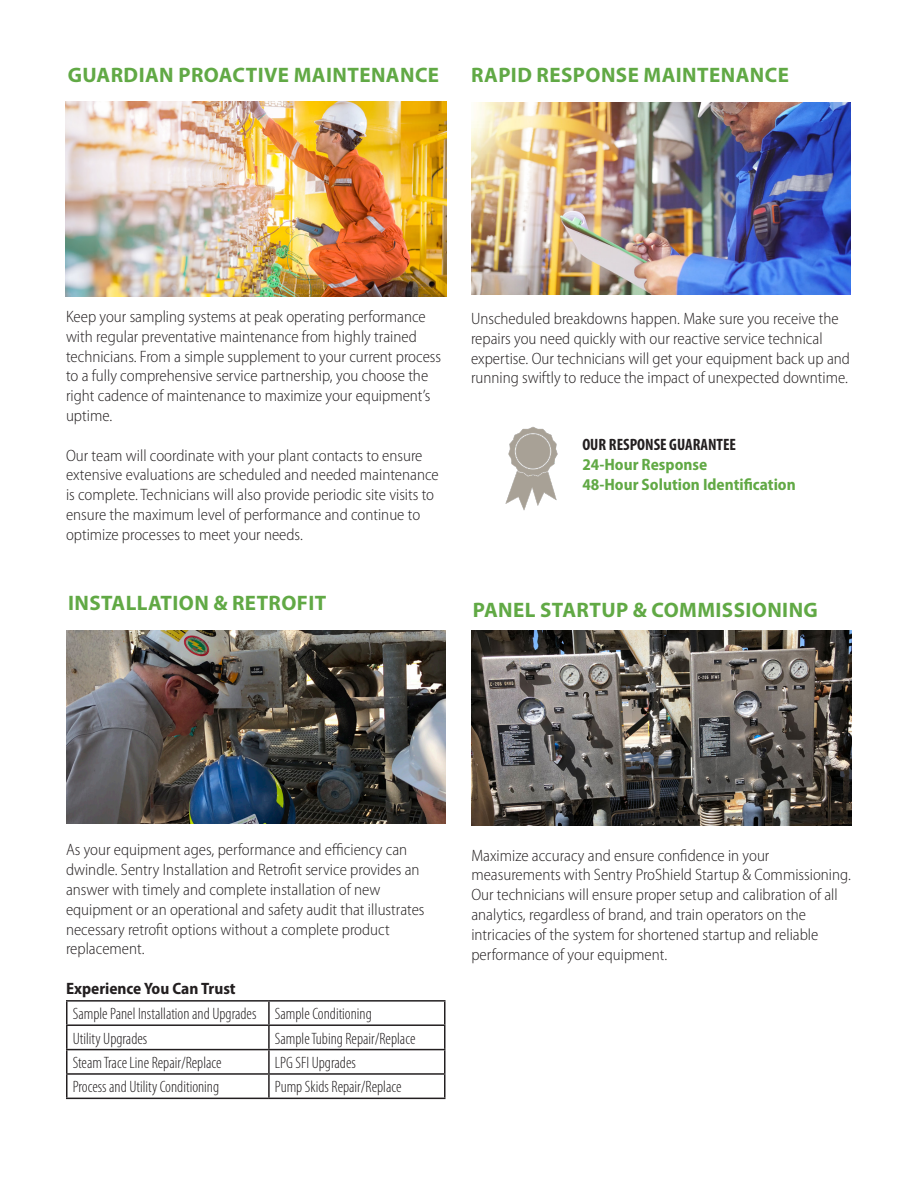
<style>
.page{position:relative;width:918px;height:1188px;background:#fff}
.page>*{position:absolute;margin:0;border:0;box-sizing:border-box;transform-origin:0 0}
.Subhead_-_All_Caps_1{font:700 21px "Myriad Pro";letter-spacing:.02em;color:#61a945}
.t1{font:300 semi-condensed 16.5px/19.8px "Myriad Pro";color:#231f20}
.t2{font:300 condensed 16.5px "Myriad Pro";color:#231f20}
.t3{font:700 semi-condensed 16.5px "Myriad Pro";color:#61a945}
.t4{font:700 semi-condensed 16.5px "Myriad Pro";color:#231f20}
.t5{font:700 condensed 16.5px "Myriad Pro";color:#231f20}
</style>
<div class="page">
<hr style="left:66px;top:1000px;width:203px;height:2px;background:#231f20">
<hr style="left:66px;top:1002px;width:2px;height:22px;background:#231f20">
<hr style="left:269px;top:1000px;width:177px;height:2px;background:#231f20">
<hr style="left:268px;top:1002px;width:2px;height:22px;background:#231f20">
<hr style="left:444px;top:1002px;width:2px;height:22px;background:#231f20">
<hr style="left:66px;top:1024px;width:203px;height:2px;background:#231f20">
<hr style="left:66px;top:1026px;width:2px;height:23px;background:#231f20">
<hr style="left:269px;top:1024px;width:177px;height:2px;background:#231f20">
<hr style="left:268px;top:1026px;width:2px;height:23px;background:#231f20">
<hr style="left:444px;top:1026px;width:2px;height:23px;background:#231f20">
<hr style="left:66px;top:1049px;width:203px;height:1px;background:#231f20">
<hr style="left:66px;top:1050px;width:2px;height:23px;background:#231f20">
<hr style="left:269px;top:1049px;width:177px;height:1px;background:#231f20">
<hr style="left:268px;top:1050px;width:2px;height:23px;background:#231f20">
<hr style="left:444px;top:1050px;width:2px;height:23px;background:#231f20">
<hr style="left:66px;top:1073px;width:203px;height:2px;background:#231f20">
<hr style="left:66px;top:1075px;width:2px;height:23px;background:#231f20">
<hr style="left:269px;top:1073px;width:177px;height:2px;background:#231f20">
<hr style="left:268px;top:1075px;width:2px;height:23px;background:#231f20">
<hr style="left:444px;top:1075px;width:2px;height:23px;background:#231f20">
<hr style="left:66px;top:1098px;width:203px;height:1px;background:#231f20">
<hr style="left:269px;top:1098px;width:177px;height:1px;background:#231f20">
<img style="left:66px;top:631px;width:380px;height:193px">
<img style="left:505px;top:426px;width:53px;height:85px">
<img style="left:471px;top:102px;width:379px;height:193px">
<img style="left:65px;top:102px;width:381px;height:194px">
<img style="left:471px;top:631px;width:381px;height:194px">
<p class="Subhead_-_All_Caps_1" style="left:68px;top:61px;width:373px">GUARDIAN PROACTIVE MAINTENANCE</p>
<p class="Subhead_-_All_Caps_1" style="left:471px;top:61px;width:319px">RAPID RESPONSE MAINTENANCE</p>
<p class="t1" style="left:66px;top:307px;width:377px">Keep your sampling systems at peak operating performance with regular preventative maintenance from highly trained technicians. From a simple supplement to your current process to a fully comprehensive service partnership, you choose the right cadence of maintenance to maximize your equipment’s uptime.</p>
<p class="t1" style="left:66px;top:446px;width:374px">Our team will coordinate with your plant contacts to ensure extensive evaluations are scheduled and needed maintenance is complete. Technicians will also provide periodic site visits to ensure the maximum level of performance and continue to optimize processes to meet your needs.</p>
<p class="t1" style="left:471px;top:309px;width:381px">Unscheduled breakdowns happen. Make sure you receive the repairs you need quickly with our reactive service technical expertise. Our technicians will get your equipment back up and running swiftly to reduce the impact of unexpected downtime.</p>
<p class="t5" style="left:582px;top:434px;width:155px">OUR RESPONSE GUARANTEE</p>
<p class="t3" style="left:582px;top:455px;width:126px">24-Hour Response</p>
<p class="t3" style="left:582px;top:475px;width:215px">48-Hour Solution Identification</p>
<p class="Subhead_-_All_Caps_1" style="left:68px;top:589px;width:260px">INSTALLATION &amp; RETROFIT</p>
<p class="Subhead_-_All_Caps_1" style="left:473px;top:596px;width:347px">PANEL STARTUP &amp; COMMISSIONING</p>
<p class="t1" style="left:66px;top:840px;width:360px">As your equipment ages, performance and efficiency can dwindle. Sentry Installation and Retrofit service provides an answer with timely and complete installation of new equipment or an operational and safety audit that illustrates necessary retrofit options without a complete product replacement.</p>
<p class="t4" style="left:66px;top:979px;width:171px">Experience You Can Trust</p>
<p class="t2" style="left:73px;top:1005px;width:185px">Sample Panel Installation and Upgrades</p>
<p class="t2" style="left:275px;top:1005px;width:98px">Sample Conditioning</p>
<p class="t2" style="left:73px;top:1029px;width:76px">Utility Upgrades</p>
<p class="t2" style="left:275px;top:1029px;width:142px">Sample Tubing Repair/Replace</p>
<p class="t2" style="left:73px;top:1054px;width:150px">Steam Trace Line Repair/Replace</p>
<p class="t2" style="left:275px;top:1054px;width:82px">LPG SFI Upgrades</p>
<p class="t2" style="left:73px;top:1078px;width:148px">Process and Utility Conditioning</p>
<p class="t2" style="left:275px;top:1078px;width:128px">Pump Skids Repair/Replace</p>
<p class="t1" style="left:471px;top:845px;width:381px">Maximize accuracy and ensure confidence in your measurements with Sentry ProShield Startup &amp; Commissioning.<br>Our technicians will ensure proper setup and calibration of all analytics, regardless of brand, and train operators on the intricacies of the system for shortened startup and reliable performance of your equipment.</p>
</div>
